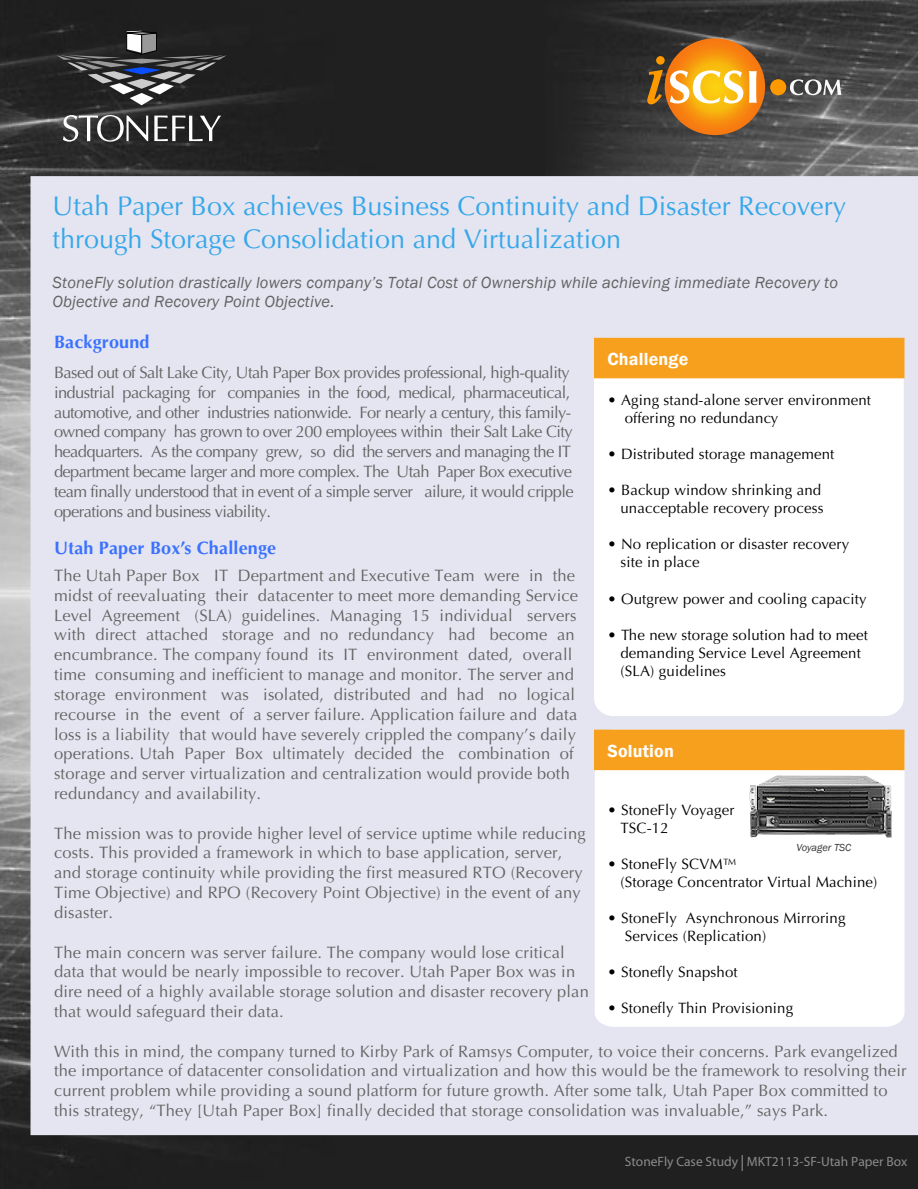
<style>
.page{position:relative;width:918px;height:1189px;background:#fff}
.page>*{position:absolute;margin:0;border:0;box-sizing:border-box;transform-origin:0 0}
.t1{font:27px/32.4px "Optima";color:#36a7e9}
.t2{font:700 18px "Optima";letter-spacing:.01em;color:#3b72ff}
.t3{font:600 18px "Franklin Gothic";letter-spacing:.01em;color:#fff}
.t4{font:16.5px/19.8px "Optima";letter-spacing:.01em;color:#636363}
.t5{font:16.5px/19.8px "Optima";letter-spacing:-.035em;color:#636363}
.t6{font:italic 16.5px/19.8px "Franklin Gothic";letter-spacing:.01em;color:#636363}
.t7{font:15px/18px "Optima";letter-spacing:.01em;color:#000}
.t8{font:13.5px "Myriad";color:#8b8b8b}
.t9{font:italic 10.5px "Franklin Gothic";color:#363636}
.s1{font-size:23.7px}
</style>
<div class="page">
<div style="left:4px;top:0;width:914px;height:1188px;background:#202020"></div>
<img style="left:0;top:0;width:374px;height:1188px">
<img style="left:574px;top:0;width:344px;height:176px">
<div style="left:31px;top:176px;width:887px;height:958px;background:#e5e5f1"></div>
<svg style="left:56px;top:31px;width:171px;height:74px"></svg>
<div style="left:126px;top:32px;width:31px;height:3px;border:1px solid #000;border-radius:50%"></div>
<svg style="left:63px;top:115px;width:85px;height:27px"></svg>
<svg style="left:154px;top:116px;width:67px;height:25px"></svg>
<div style="left:594px;top:378px;width:310px;height:338px;background:#fff"></div>
<div style="left:594px;top:338px;width:310px;height:40px;background:#f7a01e"></div>
<div style="left:595px;top:770px;width:309px;height:256px;background:#fff"></div>
<div style="left:594px;top:729px;width:310px;height:41px;background:#f7a01e"></div>
<img style="left:749px;top:775px;width:142px;height:62px">
<svg style="left:665px;top:38px;width:100px;height:97px;background:#f58810"></svg>
<svg style="left:646px;top:55px;width:97px;height:50px;background:#dba541"></svg>
<svg style="left:749px;top:71px;width:8px;height:32px"></svg>
<div style="left:770px;top:79px;width:16px;height:16px;background:#f90;border-radius:50%"></div>
<svg style="left:790px;top:79px;width:51px;height:16px"></svg>
<p class="t1" style="left:52px;top:190px;width:795px">Utah Paper Box achieves Business Continuity and Disaster Recovery through Storage Consolidation and Virtualization</p>
<p class="t6" style="left:52px;top:272px;width:787px">StoneFly solution drastically lowers company’s Total Cost of Ownership while achieving immediate Recovery to<br>Objective and Recovery Point Objective.</p>
<p class="t2" style="left:54px;top:331px;width:97px">Background</p>
<p class="t5" style="left:54px;top:362px;width:521px">Based out of Salt Lake City, Utah Paper Box provides professional, high-quality industrial packaging for companies in the food, medical, pharmaceutical, automotive, and other industries nationwide. For nearly a century, this family&shy;owned company has grown to over 200 employees within their Salt Lake City headquarters. As the company grew, so did the servers and managing the IT department became larger and more complex. The Utah Paper Box executive team finally understood that in event of a simple server ailure, it would cripple operations and business viability.</p>
<p class="t2" style="left:54px;top:537px;width:224px">Utah Paper Box’s Challenge</p>
<p class="t4" style="left:54px;top:565px;width:526px">The Utah Paper Box IT Department and Executive Team were in the midst of reevaluating their datacenter to meet more demanding Service Level Agreement (SLA) guidelines. Managing 15 individual servers with direct attached storage and no redundancy had become an encumbrance. The company found its IT environment dated, overall time consuming and inefficient to manage and monitor. The server and storage environment was isolated, distributed and had no logical recourse in the event of a server failure. Application failure and data loss is a liability that would have severely crippled the company’s daily operations. Utah Paper Box ultimately decided the combination of storage and server virtualization and centralization would provide both redundancy and availability.</p>
<p class="t4" style="left:54px;top:823px;width:533px">The mission was to provide higher level of service uptime while reducing costs. This provided a framework in which to base application, server, and storage continuity while providing the first measured RTO (Recovery Time Objective) and RPO (Recovery Point Objective) in the event of any disaster.</p>
<p class="t4" style="left:54px;top:941px;width:536px">The main concern was server failure. The company would lose critical data that would be nearly impossible to recover. Utah Paper Box was in dire need of a highly available storage solution and disaster recovery plan that would safeguard their data.</p>
<p class="t4" style="left:54px;top:1040px;width:854px">With this in mind, the company turned to Kirby Park of Ramsys Computer, to voice their concerns. Park evangelized the importance of datacenter consolidation and virtualization and how this would be the framework to resolving their current problem while providing a sound platform for future growth. After some talk, Utah Paper Box committed to this strategy, “They [Utah Paper Box] finally decided that storage consolidation was invaluable,” says Park.</p>
<p class="t8" style="left:625px;top:1154px;width:284px">StoneFly Case Study <span class="s1">I</span> MKT2113-SF-Utah Paper Box</p>
<p class="t3" style="left:608px;top:347px;width:82px">Challenge</p>
<p class="t7" style="left:625px;top:391px;width:248px;text-indent:-17px">• Aging stand-alone server environment offering no redundancy</p>
<p class="t7" style="left:608px;top:445px;width:228px">• Distributed storage management</p>
<p class="t7" style="left:608px;top:481px;width:218px;text-align:right">• Backup window shrinking and unacceptable recovery process</p>
<p class="t7" style="left:620px;top:535px;width:230px;text-indent:-13px">• No replication or disaster recovery site in place</p>
<p class="t7" style="left:608px;top:589px;width:261px">• Outgrew power and cooling capacity</p>
<p class="t7" style="left:620px;top:625px;width:249px;text-indent:-13px">• The new storage solution had to meet demanding Service Level Agreement (SLA) guidelines</p>
<p class="t3" style="left:608px;top:739px;width:68px">Solution</p>
<p class="t7" style="left:620px;top:801px;width:116px;text-indent:-13px">• StoneFly Voyager<br>TSC-12</p>
<p class="t7" style="left:620px;top:855px;width:258px;text-indent:-13px">• StoneFly SCVM™<br>(Storage Concentrator Virtual Machine)</p>
<p class="t7" style="left:625px;top:909px;width:222px;text-indent:-17px">• StoneFly Asynchronous Mirroring<br>Services (Replication)</p>
<p class="t7" style="left:608px;top:963px;width:132px">• Stonefly Snapshot</p>
<p class="t7" style="left:608px;top:999px;width:187px">• Stonefly Thin Provisioning</p>
<p class="t9" style="left:796px;top:840px;width:56px">Voyager TSC</p>
</div>
